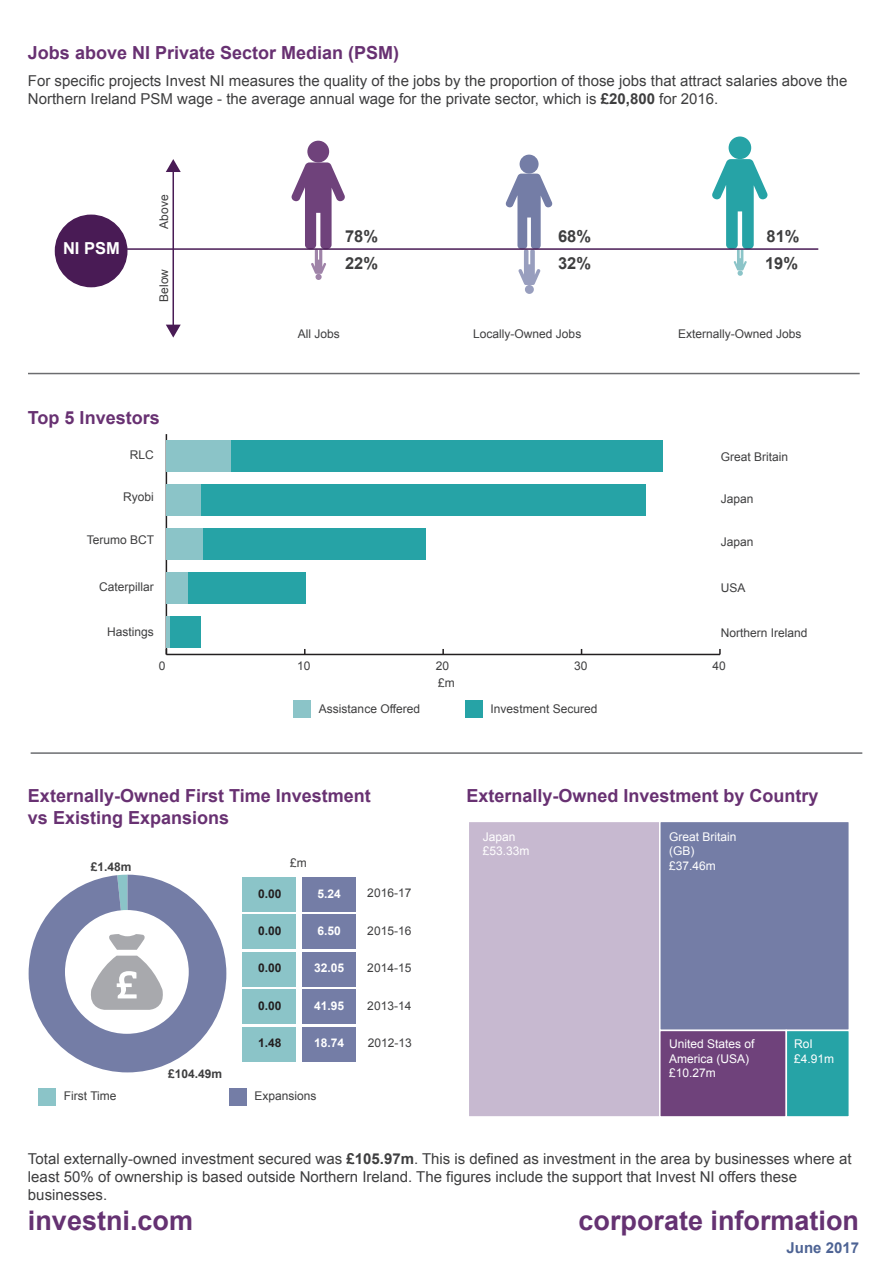
<style>
.page{position:relative;width:893px;height:1263px;background:#fff}
.page>*{position:absolute;margin:0;border:0;box-sizing:border-box;transform-origin:0 0}
.t1{font:700 27px "Arial";color:#653272}
.t2{font:700 18px/21.6px "Arial";color:#683172}
.t3{font:700 16.5px/26.2px "Arial";color:#3e3e3f}
.t4{font:700 16.5px "Arial";color:#fff}
.t5{font:15px/18px "Arial";color:#3e3e3f}
.t6{font:700 15px "Arial";color:#4d6394}
.t7{font:12px "Arial";color:#3e3e3f}
.t8{font:12px/14.4px "Arial";color:#fff}
.t9{font:700 12px "Arial";color:#fff}
.t10{font:700 12px "Arial";color:#231f20}
.t11{font:700 12px "Arial";color:#3e3e3f}
.s1{font-weight:700}
</style>
<div class="page">
<div style="left:302px;top:877px;width:53px;height:34px;background:#747da6"></div>
<div style="left:302px;top:915px;width:53px;height:34px;background:#747da6"></div>
<div style="left:302px;top:952px;width:53px;height:34px;background:#747da6"></div>
<div style="left:302px;top:989px;width:53px;height:34px;background:#747da6"></div>
<div style="left:302px;top:1027px;width:53px;height:34px;background:#747da6"></div>
<div style="left:243px;top:877px;width:53px;height:34px;background:#8bc4c8"></div>
<div style="left:243px;top:915px;width:53px;height:34px;background:#8bc4c8"></div>
<div style="left:243px;top:952px;width:53px;height:34px;background:#8bc4c8"></div>
<div style="left:243px;top:989px;width:53px;height:34px;background:#8bc4c8"></div>
<div style="left:243px;top:1027px;width:53px;height:34px;background:#8bc4c8"></div>
<svg style="left:29px;top:875px;width:197px;height:197px"></svg>
<div style="left:229px;top:1088px;width:17px;height:17px;background:#747da6"></div>
<div style="left:39px;top:1088px;width:17px;height:17px;background:#8bc4c8"></div>
<div style="left:466px;top:701px;width:17px;height:17px;background:#26a3a6"></div>
<div style="left:294px;top:701px;width:17px;height:17px;background:#8bc4c8"></div>
<hr style="left:166px;top:654px;width:554px;height:1px;background:#231f20">
<hr style="left:166px;top:434px;width:1px;height:220px;background:#231f20">
<div style="left:231px;top:440px;width:432px;height:32px;background:#26a3a6"></div>
<div style="left:201px;top:484px;width:444px;height:32px;background:#26a3a6"></div>
<div style="left:203px;top:528px;width:222px;height:32px;background:#26a3a6"></div>
<div style="left:188px;top:572px;width:118px;height:32px;background:#26a3a6"></div>
<div style="left:170px;top:616px;width:30px;height:32px;background:#26a3a6"></div>
<div style="left:166px;top:440px;width:65px;height:32px;background:#8bc4c8"></div>
<div style="left:166px;top:484px;width:35px;height:32px;background:#8bc4c8"></div>
<div style="left:166px;top:528px;width:37px;height:32px;background:#8bc4c8"></div>
<div style="left:166px;top:572px;width:22px;height:32px;background:#8bc4c8"></div>
<hr style="left:166px;top:616px;width:4px;height:32px;background:#8bc4c8">
<div style="left:729px;top:136px;width:22px;height:23px;background:#26a3a6;border-radius:50%"></div>
<svg style="left:712px;top:159px;width:56px;height:117px"></svg>
<div style="left:525px;top:285px;width:9px;height:9px;background:#989ebe;border-radius:50%"></div>
<div style="left:520px;top:155px;width:19px;height:19px;background:#747da6;border-radius:50%"></div>
<svg style="left:505px;top:174px;width:48px;height:111px"></svg>
<div style="left:315px;top:274px;width:7px;height:6px;background:#9f83a8;border-radius:50%"></div>
<div style="left:307px;top:141px;width:22px;height:21px;background:#6f427b;border-radius:50%"></div>
<svg style="left:291px;top:162px;width:54px;height:112px"></svg>
<hr style="left:127px;top:248px;width:691px;height:2px;background:#491b55">
<div style="left:55px;top:215px;width:72px;height:72px;background:#491b55;border-radius:50%"></div>
<div style="left:55px;top:215px;width:72px;height:72px;border:2px solid #491b55;border-radius:50%"></div>
<hr style="left:172px;top:170px;width:2px;height:157px;background:#491b55">
<svg style="left:166px;top:159px;width:15px;height:13px"></svg>
<svg style="left:166px;top:325px;width:15px;height:13px"></svg>
<hr style="left:28px;top:373px;width:832px;height:1px;background:#6c6d70">
<hr style="left:31px;top:752px;width:831px;height:2px;background:#6c6d70">
<div style="left:468px;top:821px;width:193px;height:297px;background:#c7b9d0;border:2px solid #fff"></div>
<div style="left:659px;top:821px;width:191px;height:210px;background:#747da6;border:2px solid #fff"></div>
<div style="left:659px;top:1030px;width:128px;height:88px;background:#6f427b;border:2px solid #fff"></div>
<div style="left:786px;top:1030px;width:64px;height:88px;background:#26a3a6;border:2px solid #fff"></div>
<p class="t2" style="left:28px;top:42px;width:373px">Jobs above NI Private Sector Median (PSM)</p>
<p class="t5" style="left:28px;top:72px;width:821px">For specific projects Invest NI measures the quality of the jobs by the proportion of those jobs that attract salaries above the<br>Northern Ireland PSM wage - the average annual wage for the private sector, which is <span class="s1">£20,800</span> for 2016.</p>
<p class="t7" style="left:156px;top:229px;width:36px;rotate:-90deg">Above</p>
<p class="t4" style="left:63px;top:237px;width:58px">NI PSM</p>
<p class="t3" style="left:345px;top:224px;width:35px">78%<br>22%</p>
<p class="t3" style="left:558px;top:224px;width:35px">68%<br>32%</p>
<p class="t3" style="left:765px;top:224px;width:36px">81%<br>19%</p>
<p class="t7" style="left:156px;top:302px;width:34px;rotate:-90deg">Below</p>
<p class="t2" style="left:28px;top:407px;width:133px">Top 5 Investors</p>
<p class="t7" style="left:130px;top:447px;width:25px">RLC</p>
<p class="t7" style="left:123px;top:489px;width:32px">Ryobi</p>
<p class="t7" style="left:87px;top:532px;width:69px">Terumo BCT</p>
<p class="t7" style="left:99px;top:578px;width:56px">Caterpillar</p>
<p class="t7" style="left:107px;top:623px;width:48px">Hastings</p>
<p class="t7" style="left:298px;top:325px;width:44px">All Jobs</p>
<p class="t7" style="left:473px;top:325px;width:110px">Locally-Owned Jobs</p>
<p class="t7" style="left:678px;top:325px;width:125px">Externally-Owned Jobs</p>
<p class="t7" style="left:721px;top:448px;width:69px">Great Britain</p>
<p class="t7" style="left:721px;top:490px;width:34px">Japan</p>
<p class="t7" style="left:721px;top:533px;width:34px">Japan</p>
<p class="t7" style="left:721px;top:580px;width:26px">USA</p>
<p class="t7" style="left:721px;top:625px;width:88px">Northern Ireland</p>
<p class="t7" style="left:159px;top:658px;width:8px">0</p>
<p class="t7" style="left:297px;top:658px;width:15px">10</p>
<p class="t7" style="left:436px;top:658px;width:15px">20</p>
<p class="t7" style="left:574px;top:658px;width:15px">30</p>
<p class="t7" style="left:712px;top:658px;width:15px">40</p>
<p class="t7" style="left:438px;top:675px;width:18px">£m</p>
<p class="t7" style="left:319px;top:700px;width:103px">Assistance Offered</p>
<p class="t7" style="left:491px;top:700px;width:108px">Investment Secured</p>
<p class="t2" style="left:28px;top:785px;width:344px">Externally-Owned First Time Investment vs Existing Expansions</p>
<p class="t2" style="left:466px;top:785px;width:354px">Externally-Owned Investment by Country</p>
<p class="t7" style="left:290px;top:855px;width:18px">£m</p>
<p class="t7" style="left:367px;top:885px;width:46px">2016-17</p>
<p class="t7" style="left:367px;top:922px;width:46px">2015-16</p>
<p class="t7" style="left:367px;top:960px;width:46px">2014-15</p>
<p class="t7" style="left:367px;top:997px;width:46px">2013-14</p>
<p class="t7" style="left:368px;top:1035px;width:46px">2012-13</p>
<p class="t8" style="left:669px;top:829px;width:69px">Great Britain (GB) £37.46m</p>
<p class="t8" style="left:483px;top:829px;width:48px">Japan £53.33m</p>
<p class="t11" style="left:91px;top:858px;width:42px">£1.48m</p>
<p class="t9" style="left:318px;top:885px;width:25px">5.24</p>
<p class="t9" style="left:318px;top:922px;width:25px">6.50</p>
<p class="t9" style="left:314px;top:960px;width:32px">32.05</p>
<p class="t9" style="left:314px;top:997px;width:32px">41.95</p>
<p class="t9" style="left:314px;top:1034px;width:32px">18.74</p>
<p class="t10" style="left:258px;top:885px;width:25px">0.00</p>
<p class="t10" style="left:258px;top:922px;width:25px">0.00</p>
<p class="t10" style="left:258px;top:960px;width:25px">0.00</p>
<p class="t10" style="left:258px;top:997px;width:25px">0.00</p>
<p class="t10" style="left:258px;top:1034px;width:25px">1.48</p>
<p class="t8" style="left:669px;top:1037px;width:87px">United States of<br>America (USA) £10.27m</p>
<p class="t8" style="left:794px;top:1037px;width:42px">RoI £4.91m</p>
<p class="t11" style="left:168px;top:1065px;width:56px">£104.49m</p>
<p class="t7" style="left:64px;top:1088px;width:54px">First Time</p>
<p class="t7" style="left:255px;top:1088px;width:64px">Expansions</p>
<p class="t5" style="left:28px;top:1149px;width:825px">Total externally-owned investment secured was <span class="s1">£105.97m</span>. This is defined as investment in the area by businesses where at least 50% of ownership is based outside Northern Ireland. The figures include the support that Invest NI offers these businesses.</p>
<h1 class="t1" style="left:28px;top:1202px;width:167px">investni.com</h1>
<h1 class="t1" style="left:578px;top:1202px;width:282px">corporate information</h1>
<p class="t6" style="left:786px;top:1237px;width:74px">June 2017</p>
</div>
